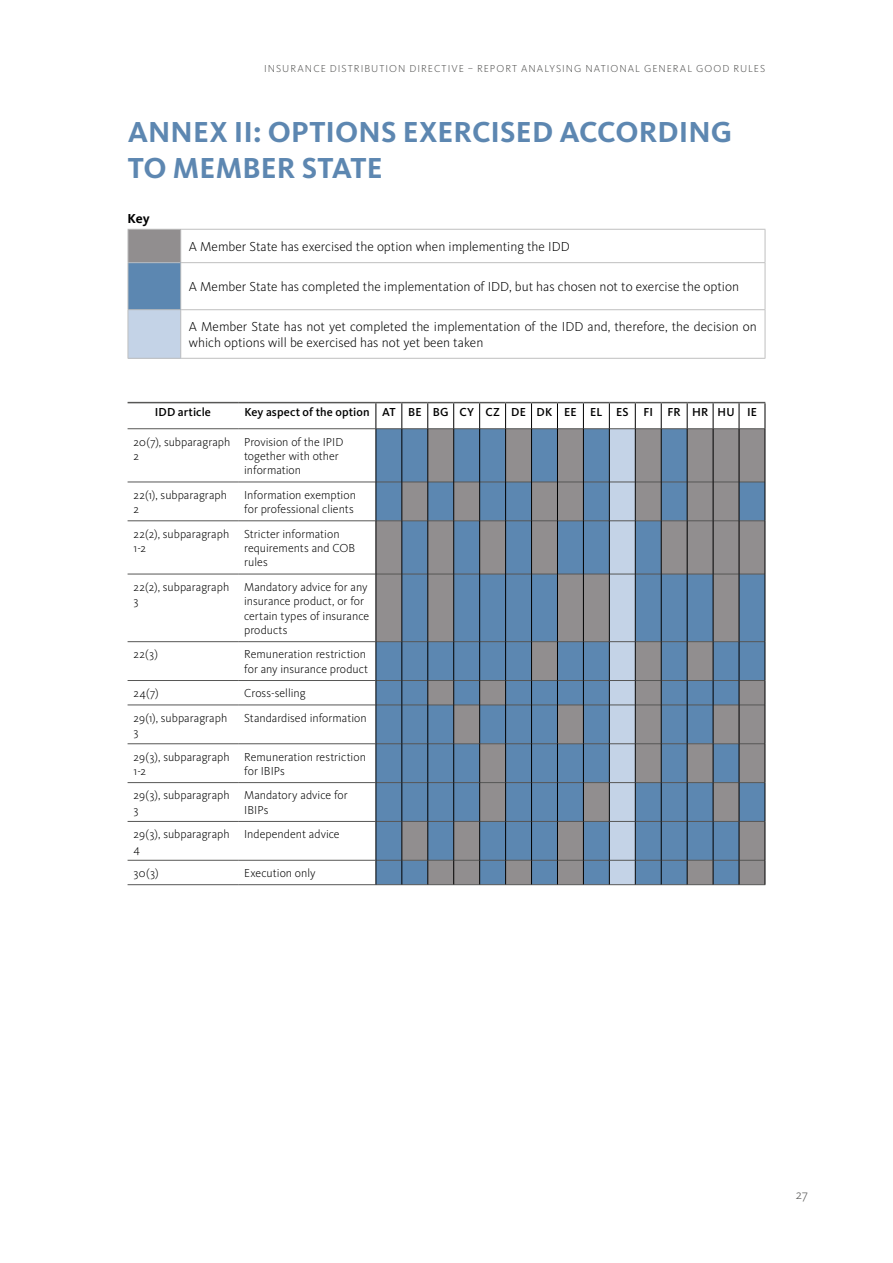
<style>
.page{position:relative;width:893px;height:1263px;background:#fff}
.page>*{position:absolute;margin:0;border:0;box-sizing:border-box;transform-origin:0 0}
.T1{font:700 30px/36px "Kievit Pro";letter-spacing:.005em;color:#5d87b1}
.footnote_text_Verdan{font:300 13.5px/16.2px "Kievit Pro";color:#000}
.body{font:700 13.5px "Kievit Pro";color:#000}
.t1{font:300 13.5px "Kievit Pro";color:#575756}
.table_left{font:300 12px/14.4px "Kievit Pro";color:#000}
.t2{font:500 12px "Kievit Pro";letter-spacing:.01em;color:#000}
.t3{font:300 10.5px "Kievit Pro";letter-spacing:.095em;color:#575756}
</style>
<div class="page">
<div style="left:128px;top:229px;width:53px;height:34px;background:#918e8f"></div>
<div style="left:128px;top:263px;width:53px;height:47px;background:#5c87b1"></div>
<div style="left:128px;top:310px;width:53px;height:48px;background:#c4d3e7"></div>
<hr style="left:128px;top:229px;width:53px;height:1px;background:#bfbfbf">
<hr style="left:181px;top:229px;width:584px;height:1px;background:#bfbfbf">
<hr style="left:128px;top:262px;width:53px;height:1px;background:#bfbfbf">
<hr style="left:181px;top:262px;width:584px;height:1px;background:#bfbfbf">
<hr style="left:128px;top:309px;width:53px;height:1px;background:#bfbfbf">
<hr style="left:181px;top:309px;width:584px;height:1px;background:#bfbfbf">
<hr style="left:128px;top:358px;width:53px;height:1px;background:#bfbfbf">
<hr style="left:181px;top:358px;width:584px;height:1px;background:#bfbfbf">
<hr style="left:128px;top:230px;width:1px;height:32px;background:#bfbfbf">
<hr style="left:128px;top:263px;width:1px;height:46px;background:#bfbfbf">
<hr style="left:128px;top:310px;width:1px;height:48px;background:#bfbfbf">
<hr style="left:180px;top:230px;width:1px;height:32px;background:#bfbfbf">
<hr style="left:765px;top:230px;width:1px;height:32px;background:#bfbfbf">
<hr style="left:180px;top:263px;width:1px;height:46px;background:#bfbfbf">
<hr style="left:765px;top:263px;width:1px;height:46px;background:#bfbfbf">
<hr style="left:180px;top:310px;width:1px;height:48px;background:#bfbfbf">
<hr style="left:765px;top:310px;width:1px;height:48px;background:#bfbfbf">
<hr style="left:128px;top:428px;width:110px;height:1px;background:#575756">
<hr style="left:238px;top:428px;width:137px;height:1px;background:#575756">
<hr style="left:128px;top:482px;width:110px;height:1px;background:#575756">
<hr style="left:238px;top:482px;width:137px;height:1px;background:#575756">
<hr style="left:128px;top:520px;width:110px;height:1px;background:#575756">
<hr style="left:238px;top:520px;width:137px;height:1px;background:#575756">
<hr style="left:128px;top:574px;width:110px;height:1px;background:#575756">
<hr style="left:238px;top:574px;width:137px;height:1px;background:#575756">
<hr style="left:128px;top:641px;width:110px;height:1px;background:#575756">
<hr style="left:238px;top:641px;width:137px;height:1px;background:#575756">
<hr style="left:128px;top:680px;width:110px;height:1px;background:#575756">
<hr style="left:238px;top:680px;width:137px;height:1px;background:#575756">
<hr style="left:128px;top:705px;width:110px;height:1px;background:#575756">
<hr style="left:238px;top:705px;width:137px;height:1px;background:#575756">
<hr style="left:128px;top:743px;width:110px;height:1px;background:#575756">
<hr style="left:238px;top:743px;width:137px;height:1px;background:#575756">
<hr style="left:128px;top:782px;width:110px;height:1px;background:#575756">
<hr style="left:238px;top:782px;width:137px;height:1px;background:#575756">
<hr style="left:128px;top:821px;width:110px;height:1px;background:#575756">
<hr style="left:238px;top:821px;width:137px;height:1px;background:#575756">
<hr style="left:128px;top:860px;width:110px;height:1px;background:#575756">
<hr style="left:238px;top:860px;width:137px;height:1px;background:#575756">
<hr style="left:128px;top:884px;width:110px;height:1px;background:#575756">
<hr style="left:238px;top:884px;width:138px;height:1px;background:#575756">
<hr style="left:128px;top:402px;width:110px;height:1px;background:#575756">
<hr style="left:238px;top:402px;width:138px;height:1px;background:#575756">
<svg style="left:375px;top:402px;width:391px;height:483px;background:#768da4"></svg>
<p class="t3" style="left:264px;top:62px;width:503px">INSURANCE DISTRIBUTION DIRECTIVE – REPORT ANALYSING NATIONAL GENERAL GOOD RULES</p>
<p class="T1" style="left:128px;top:114px;width:606px">ANNEX II: OPTIONS EXERCISED ACCORDING<br>TO MEMBER STATE</p>
<p class="body" style="left:128px;top:210px;width:24px">Key</p>
<p class="footnote_text_Verdan" style="left:189px;top:238px;width:382px">A Member State has exercised the option when implementing the IDD</p>
<p class="footnote_text_Verdan" style="left:189px;top:279px;width:552px">A Member State has completed the implementation of IDD, but has chosen not to exercise the option</p>
<p class="footnote_text_Verdan" style="left:189px;top:318px;width:570px">A Member State has not yet completed the implementation of the IDD and, therefore, the decision on which options will be exercised has not yet been taken</p>
<p class="t2" style="left:155px;top:405px;width:58px">IDD article</p>
<p class="t2" style="left:244px;top:405px;width:127px">Key aspect of the option</p>
<p class="t2" style="left:382px;top:405px;width:15px">AT</p>
<p class="t2" style="left:408px;top:405px;width:15px">BE</p>
<p class="t2" style="left:433px;top:405px;width:17px">BG</p>
<p class="t2" style="left:459px;top:405px;width:16px">CY</p>
<p class="t2" style="left:485px;top:405px;width:16px">CZ</p>
<p class="t2" style="left:511px;top:405px;width:16px">DE</p>
<p class="t2" style="left:537px;top:405px;width:17px">DK</p>
<p class="t2" style="left:564px;top:405px;width:14px">EE</p>
<p class="t2" style="left:590px;top:405px;width:14px">EL</p>
<p class="t2" style="left:616px;top:405px;width:14px">ES</p>
<p class="t2" style="left:643px;top:405px;width:11px">FI</p>
<p class="t2" style="left:668px;top:405px;width:15px">FR</p>
<p class="t2" style="left:692px;top:405px;width:18px">HR</p>
<p class="t2" style="left:718px;top:405px;width:18px">HU</p>
<p class="t2" style="left:747px;top:405px;width:11px">IE</p>
<p class="table_left" style="left:134px;top:434px;width:98px">20(7), subparagraph<br>2</p>
<p class="table_left" style="left:244px;top:434px;width:101px">Provision of the IPID together with other information</p>
<p class="table_left" style="left:134px;top:487px;width:95px">22(1), subparagraph<br>2</p>
<p class="table_left" style="left:244px;top:487px;width:113px">Information exemption for professional clients</p>
<p class="table_left" style="left:134px;top:526px;width:97px">22(2), subparagraph<br>1-2</p>
<p class="table_left" style="left:244px;top:526px;width:113px">Stricter information requirements and COB rules</p>
<p class="table_left" style="left:134px;top:580px;width:97px">22(2), subparagraph<br>3</p>
<p class="table_left" style="left:244px;top:580px;width:127px">Mandatory advice for any insurance product, or for certain types of insurance products</p>
<p class="table_left" style="left:134px;top:647px;width:26px">22(3)</p>
<p class="table_left" style="left:244px;top:647px;width:126px">Remuneration restriction for any insurance product</p>
<p class="table_left" style="left:134px;top:686px;width:27px">24(7)</p>
<p class="table_left" style="left:244px;top:686px;width:63px">Cross-selling</p>
<p class="table_left" style="left:134px;top:710px;width:95px">29(1), subparagraph<br>3</p>
<p class="table_left" style="left:244px;top:710px;width:124px">Standardised information</p>
<p class="table_left" style="left:134px;top:749px;width:98px">29(3), subparagraph<br>1-2</p>
<p class="table_left" style="left:244px;top:749px;width:123px">Remuneration restriction for IBIPs</p>
<p class="table_left" style="left:134px;top:788px;width:98px">29(3), subparagraph<br>3</p>
<p class="table_left" style="left:244px;top:788px;width:105px">Mandatory advice for<br>IBIPs</p>
<p class="table_left" style="left:134px;top:827px;width:98px">29(3), subparagraph<br>4</p>
<p class="table_left" style="left:244px;top:827px;width:97px">Independent advice</p>
<p class="table_left" style="left:134px;top:866px;width:27px">30(3)</p>
<p class="table_left" style="left:244px;top:866px;width:73px">Execution only</p>
<p class="t1" style="left:796px;top:1187px;width:14px">27</p>
</div>
